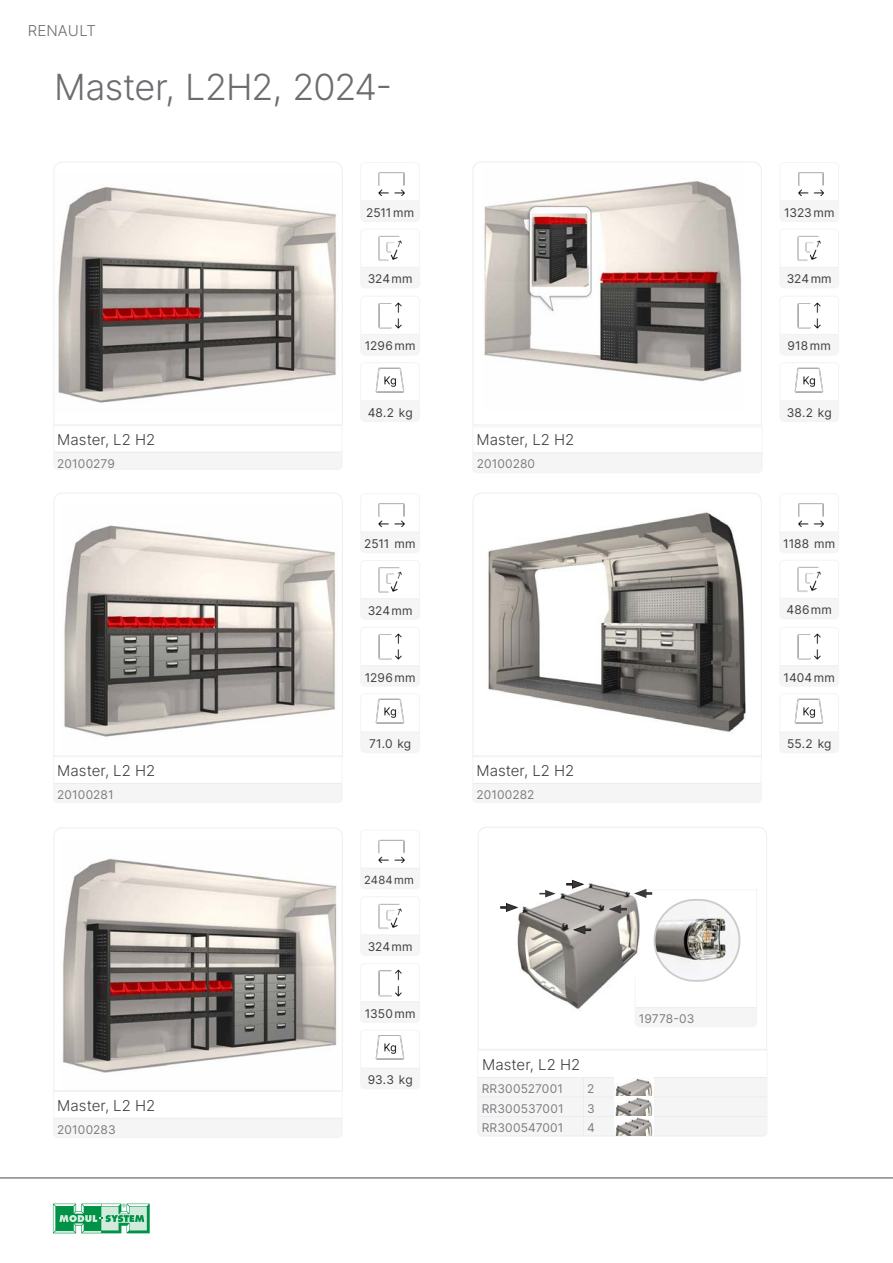
<style>
.page{position:relative;width:893px;height:1263px;background:#fff}
.page>*{position:absolute;margin:0;border:0;box-sizing:border-box;transform-origin:0 0}
.INTER_Light_24{font:300 36px "Inter";letter-spacing:-.025em;color:#6c6d70}
.Bilmodell_tabell{font:300 15px "Inter";color:#3e3e3f}
.t1{font:300 15px "Inter";letter-spacing:.01em;color:#6c6d70}
.t2{font:12px "Inter";letter-spacing:.015em;color:#3e3e3f}
.t3{font:12px "Inter";letter-spacing:.005em;color:#7a7c7f}
.t4{font:11.25px "Inter";letter-spacing:.02em;color:#3e3e3f}
</style>
<div class="page">
<svg style="left:53px;top:1203px;width:97px;height:30px;background:#74c39a"></svg>
<hr style="left:0;top:1177px;width:893px;height:1px;background:#494a4b">
<svg style="left:477px;top:1050px;width:290px;height:86px"></svg>
<svg style="left:478px;top:827px;width:289px;height:223px"></svg>
<img style="left:515px;top:878px;width:126px;height:135px">
<svg style="left:539px;top:890px;width:17px;height:7px"></svg>
<svg style="left:500px;top:903px;width:18px;height:9px"></svg>
<svg style="left:566px;top:880px;width:18px;height:8px"></svg>
<svg style="left:573px;top:925px;width:18px;height:9px"></svg>
<svg style="left:634px;top:889px;width:123px;height:138px"></svg>
<svg style="left:609px;top:905px;width:18px;height:8px"></svg>
<svg style="left:53px;top:757px;width:289px;height:46px"></svg>
<svg style="left:53px;top:1091px;width:289px;height:47px"></svg>
<div style="left:472px;top:783px;width:290px;height:20px;background:#f5f5f6"></div>
<svg style="left:53px;top:426px;width:289px;height:44px"></svg>
<svg style="left:473px;top:426px;width:289px;height:47px"></svg>
<svg style="left:53px;top:162px;width:290px;height:264px"></svg>
<svg style="left:53px;top:493px;width:290px;height:264px"></svg>
<svg style="left:53px;top:827px;width:290px;height:264px"></svg>
<svg style="left:472px;top:161px;width:290px;height:264px"></svg>
<svg style="left:472px;top:493px;width:290px;height:264px"></svg>
<div style="left:361px;top:401px;width:59px;height:20px;background:#f5f5f6"></div>
<hr style="left:361px;top:401px;width:59px;height:1px;background:#f0f1f2">
<img style="left:375px;top:368px;width:30px;height:25px">
<div style="left:360px;top:362px;width:60px;height:60px;border:1px solid #f6f3f4;border-radius:4px"></div>
<div style="left:361px;top:732px;width:59px;height:20px;background:#f5f5f6"></div>
<hr style="left:361px;top:732px;width:59px;height:1px;background:#f0f1f2">
<img style="left:375px;top:699px;width:30px;height:25px">
<div style="left:360px;top:693px;width:60px;height:60px;border:1px solid #f6f3f4;border-radius:4px"></div>
<div style="left:361px;top:1068px;width:59px;height:21px;background:#f5f5f6"></div>
<hr style="left:361px;top:1068px;width:59px;height:1px;background:#f0f1f2">
<img style="left:375px;top:1035px;width:30px;height:25px">
<div style="left:360px;top:1029px;width:60px;height:60px;border:1px solid #f6f3f4;border-radius:4px"></div>
<div style="left:780px;top:401px;width:59px;height:20px;background:#f5f5f6"></div>
<hr style="left:780px;top:401px;width:59px;height:1px;background:#f0f1f2">
<img style="left:794px;top:368px;width:30px;height:25px">
<div style="left:779px;top:362px;width:60px;height:60px;border:1px solid #f6f3f4;border-radius:4px"></div>
<div style="left:780px;top:732px;width:59px;height:20px;background:#f5f5f6"></div>
<hr style="left:780px;top:732px;width:59px;height:1px;background:#f0f1f2">
<img style="left:794px;top:699px;width:30px;height:25px">
<div style="left:779px;top:693px;width:60px;height:60px;border:1px solid #f6f3f4;border-radius:4px"></div>
<div style="left:361px;top:201px;width:59px;height:20px;background:#f5f5f6"></div>
<hr style="left:361px;top:201px;width:59px;height:1px;background:#f0f1f2">
<img style="left:378px;top:172px;width:27px;height:23px">
<div style="left:360px;top:162px;width:60px;height:60px;border:1px solid #f6f3f4;border-radius:4px"></div>
<div style="left:361px;top:532px;width:59px;height:20px;background:#f5f5f6"></div>
<hr style="left:361px;top:532px;width:59px;height:1px;background:#f0f1f2">
<img style="left:378px;top:503px;width:27px;height:23px">
<div style="left:360px;top:493px;width:60px;height:60px;border:1px solid #f6f3f4;border-radius:4px"></div>
<div style="left:361px;top:868px;width:59px;height:20px;background:#f5f5f6"></div>
<hr style="left:361px;top:868px;width:59px;height:1px;background:#f0f1f2">
<img style="left:378px;top:839px;width:27px;height:24px">
<div style="left:360px;top:829px;width:60px;height:60px;border:1px solid #f6f3f4;border-radius:4px"></div>
<div style="left:780px;top:201px;width:59px;height:20px;background:#f5f5f6"></div>
<hr style="left:780px;top:201px;width:59px;height:1px;background:#f0f1f2">
<img style="left:798px;top:172px;width:26px;height:23px">
<div style="left:779px;top:162px;width:60px;height:60px;border:1px solid #f6f3f4;border-radius:4px"></div>
<div style="left:780px;top:532px;width:59px;height:20px;background:#f5f5f6"></div>
<hr style="left:780px;top:532px;width:59px;height:1px;background:#f0f1f2">
<img style="left:798px;top:503px;width:26px;height:23px">
<div style="left:779px;top:493px;width:60px;height:60px;border:1px solid #f6f3f4;border-radius:4px"></div>
<div style="left:361px;top:334px;width:59px;height:21px;background:#f5f5f6"></div>
<hr style="left:361px;top:334px;width:59px;height:1px;background:#f0f1f2">
<img style="left:378px;top:302px;width:24px;height:27px">
<div style="left:360px;top:296px;width:60px;height:59px;border:1px solid #f6f3f4;border-radius:4px"></div>
<div style="left:361px;top:666px;width:59px;height:20px;background:#f5f5f6"></div>
<hr style="left:361px;top:665px;width:59px;height:1px;background:#f0f1f2">
<img style="left:378px;top:633px;width:24px;height:27px">
<div style="left:360px;top:627px;width:60px;height:59px;border:1px solid #f6f3f4;border-radius:4px"></div>
<div style="left:361px;top:1002px;width:59px;height:20px;background:#f5f5f6"></div>
<hr style="left:361px;top:1001px;width:59px;height:1px;background:#f0f1f2">
<img style="left:378px;top:969px;width:24px;height:27px">
<div style="left:360px;top:963px;width:60px;height:60px;border:1px solid #f6f3f4;border-radius:4px"></div>
<div style="left:780px;top:334px;width:59px;height:21px;background:#f5f5f6"></div>
<hr style="left:780px;top:334px;width:59px;height:1px;background:#f0f1f2">
<img style="left:797px;top:302px;width:24px;height:27px">
<div style="left:779px;top:296px;width:60px;height:59px;border:1px solid #f6f3f4;border-radius:4px"></div>
<div style="left:780px;top:666px;width:59px;height:20px;background:#f5f5f6"></div>
<hr style="left:780px;top:665px;width:59px;height:1px;background:#f0f1f2">
<img style="left:797px;top:633px;width:24px;height:27px">
<div style="left:779px;top:627px;width:60px;height:59px;border:1px solid #f6f3f4;border-radius:4px"></div>
<div style="left:361px;top:267px;width:59px;height:20px;background:#f5f5f6"></div>
<hr style="left:361px;top:267px;width:59px;height:1px;background:#f0f1f2">
<img style="left:378px;top:235px;width:24px;height:26px">
<div style="left:360px;top:229px;width:60px;height:59px;border:1px solid #f6f3f4;border-radius:4px"></div>
<div style="left:361px;top:599px;width:59px;height:20px;background:#f5f5f6"></div>
<hr style="left:361px;top:598px;width:59px;height:1px;background:#f0f1f2">
<img style="left:378px;top:567px;width:24px;height:26px">
<div style="left:360px;top:560px;width:60px;height:60px;border:1px solid #f6f3f4;border-radius:4px"></div>
<div style="left:361px;top:935px;width:59px;height:20px;background:#f5f5f6"></div>
<hr style="left:361px;top:935px;width:59px;height:1px;background:#f0f1f2">
<img style="left:378px;top:903px;width:24px;height:26px">
<div style="left:360px;top:896px;width:60px;height:60px;border:1px solid #f6f3f4;border-radius:4px"></div>
<div style="left:780px;top:267px;width:59px;height:20px;background:#f5f5f6"></div>
<hr style="left:780px;top:267px;width:59px;height:1px;background:#f0f1f2">
<img style="left:797px;top:235px;width:24px;height:26px">
<div style="left:779px;top:229px;width:60px;height:59px;border:1px solid #f6f3f4;border-radius:4px"></div>
<div style="left:780px;top:598px;width:59px;height:21px;background:#f5f5f6"></div>
<hr style="left:780px;top:598px;width:59px;height:1px;background:#f0f1f2">
<img style="left:797px;top:566px;width:24px;height:26px">
<div style="left:779px;top:560px;width:60px;height:59px;border:1px solid #f6f3f4;border-radius:4px"></div>
<img style="left:614px;top:1078px;width:40px;height:58px">
<img style="left:654px;top:900px;width:85px;height:81px;border-radius:40px">
<div style="left:654px;top:899px;width:86px;height:83px;border:2px solid #cecbcc;border-radius:40px"></div>
<p class="t1" style="left:28px;top:19px;width:70px">RENAULT</p>
<p class="INTER_Light_24" style="left:54px;top:60px;width:340px">Master, L2H2, 2024-</p>
<p class="t2" style="left:366px;top:204px;width:49px">2511mm</p>
<p class="t2" style="left:368px;top:270px;width:46px">324mm</p>
<p class="t2" style="left:365px;top:337px;width:52px">1296mm</p>
<p class="Bilmodell_tabell" style="left:57px;top:429px;width:99px">Master, L2 H2</p>
<p class="t2" style="left:368px;top:404px;width:46px">48.2 kg</p>
<p class="Bilmodell_tabell" style="left:476px;top:429px;width:99px">Master, L2 H2</p>
<p class="t3" style="left:57px;top:455px;width:59px">20100279</p>
<p class="t3" style="left:477px;top:455px;width:60px">20100280</p>
<p class="t2" style="left:364px;top:535px;width:53px">2511 mm</p>
<p class="t2" style="left:368px;top:602px;width:46px">324mm</p>
<p class="t2" style="left:365px;top:668px;width:52px">1296mm</p>
<p class="Bilmodell_tabell" style="left:57px;top:760px;width:99px">Master, L2 H2</p>
<p class="t3" style="left:57px;top:786px;width:58px">20100281</p>
<p class="Bilmodell_tabell" style="left:57px;top:1095px;width:99px">Master, L2 H2</p>
<p class="t3" style="left:57px;top:1121px;width:60px">20100283</p>
<p class="t2" style="left:369px;top:735px;width:44px">71.0 kg</p>
<p class="t4" style="left:364px;top:871px;width:51px">2484mm</p>
<p class="t2" style="left:368px;top:938px;width:46px">324mm</p>
<p class="t2" style="left:365px;top:1004px;width:52px">1350mm</p>
<p class="t2" style="left:368px;top:1071px;width:46px">93.3 kg</p>
<p class="Bilmodell_tabell" style="left:476px;top:760px;width:99px">Master, L2 H2</p>
<p class="t3" style="left:476px;top:786px;width:59px">20100282</p>
<p class="Bilmodell_tabell" style="left:482px;top:1054px;width:99px">Master, L2 H2</p>
<p class="t3" style="left:482px;top:1080px;width:83px">RR300527001</p>
<p class="t3" style="left:587px;top:1080px;width:9px">2</p>
<p class="t3" style="left:482px;top:1099px;width:83px">RR300537001</p>
<p class="t3" style="left:587px;top:1099px;width:9px">3</p>
<p class="t3" style="left:482px;top:1119px;width:83px">RR300547001</p>
<p class="t3" style="left:587px;top:1119px;width:9px">4</p>
<p class="t3" style="left:639px;top:1010px;width:57px">19778-03</p>
<p class="t2" style="left:784px;top:204px;width:52px">1323mm</p>
<p class="t2" style="left:787px;top:270px;width:46px">324mm</p>
<p class="t2" style="left:788px;top:337px;width:45px">918mm</p>
<p class="t2" style="left:787px;top:404px;width:46px">38.2 kg</p>
<p class="t2" style="left:783px;top:535px;width:53px">1188 mm</p>
<p class="t2" style="left:786px;top:601px;width:47px">486mm</p>
<p class="t2" style="left:784px;top:668px;width:53px">1404mm</p>
<p class="t2" style="left:787px;top:735px;width:46px">55.2 kg</p>
</div>
